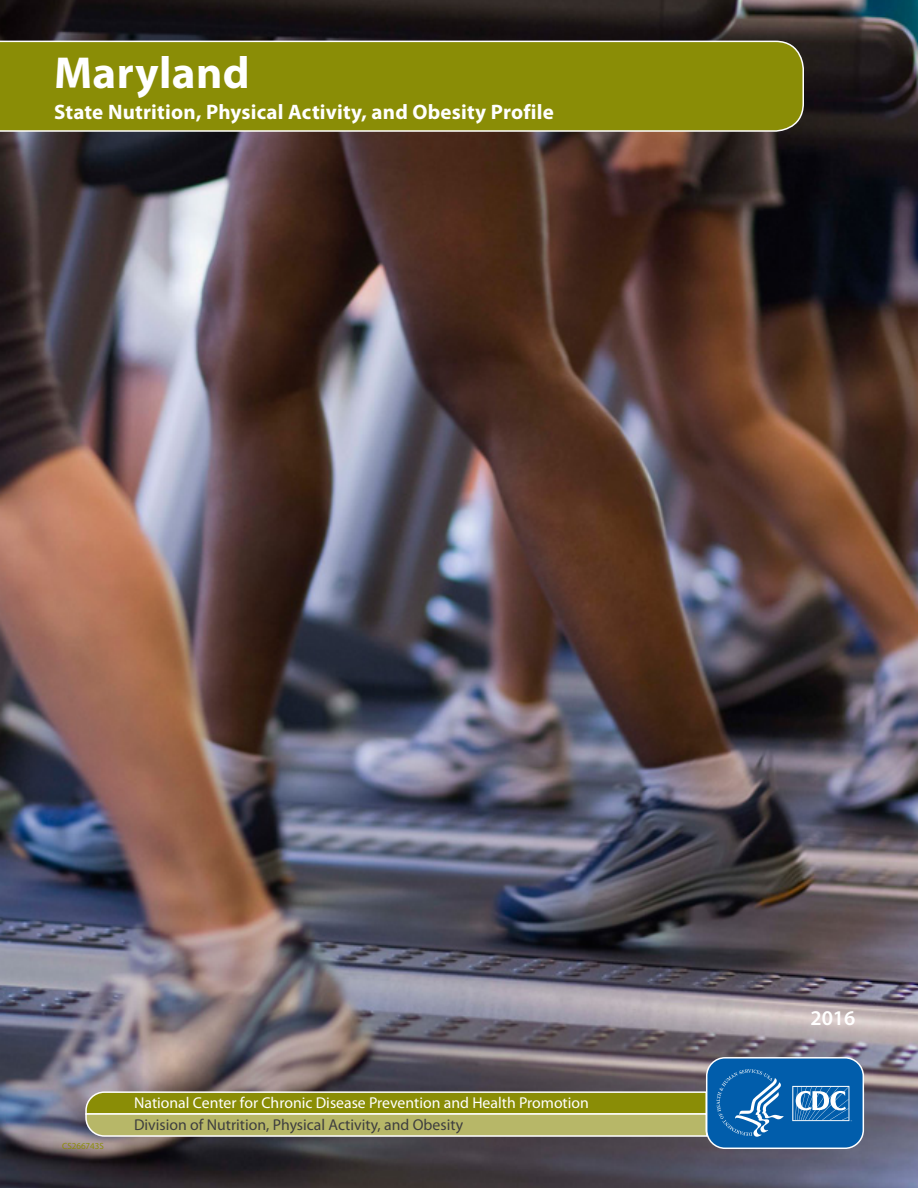
<style>
.page{position:relative;width:918px;height:1188px;background:#fff}
.page>*{position:absolute;margin:0;border:0;box-sizing:border-box;transform-origin:0 0}
.t1{font:700 45px "Myriad Pro";letter-spacing:.01em;color:#fff}
.t2{font:700 21px "Myriad Pro";letter-spacing:.01em;color:#fff}
.t3{font:600 21px "Myriad Pro";color:#fff}
.t4{font:15.75px/21.9px "Myriad Pro";color:#fff}
.t5{font:9px "Myriad Pro";color:#8a8d06}
.s1{color:#3e3e3f}
</style>
<div class="page">
<img style="left:0;top:0;width:918px;height:1188px">
<svg style="left:0;top:40px;width:805px;height:93px"></svg>
<svg style="left:85px;top:1056px;width:780px;height:94px"></svg>
<p class="t1" style="left:54px;top:48px;width:197px">Maryland</p>
<p class="t2" style="left:54px;top:100px;width:501px">State Nutrition, Physical Activity, and Obesity Profile</p>
<p class="t5" style="left:62px;top:1141px;width:43px">CS266743S</p>
<p class="t4" style="left:134px;top:1092px;width:456px">National Center for Chronic Disease Prevention and Health Promotion<br><span class="s1">Division of Nutrition, Physical Activity, and Obesity</span></p>
<h2 class="t3" style="left:810px;top:1006px;width:47px">2016</h2>
</div>
